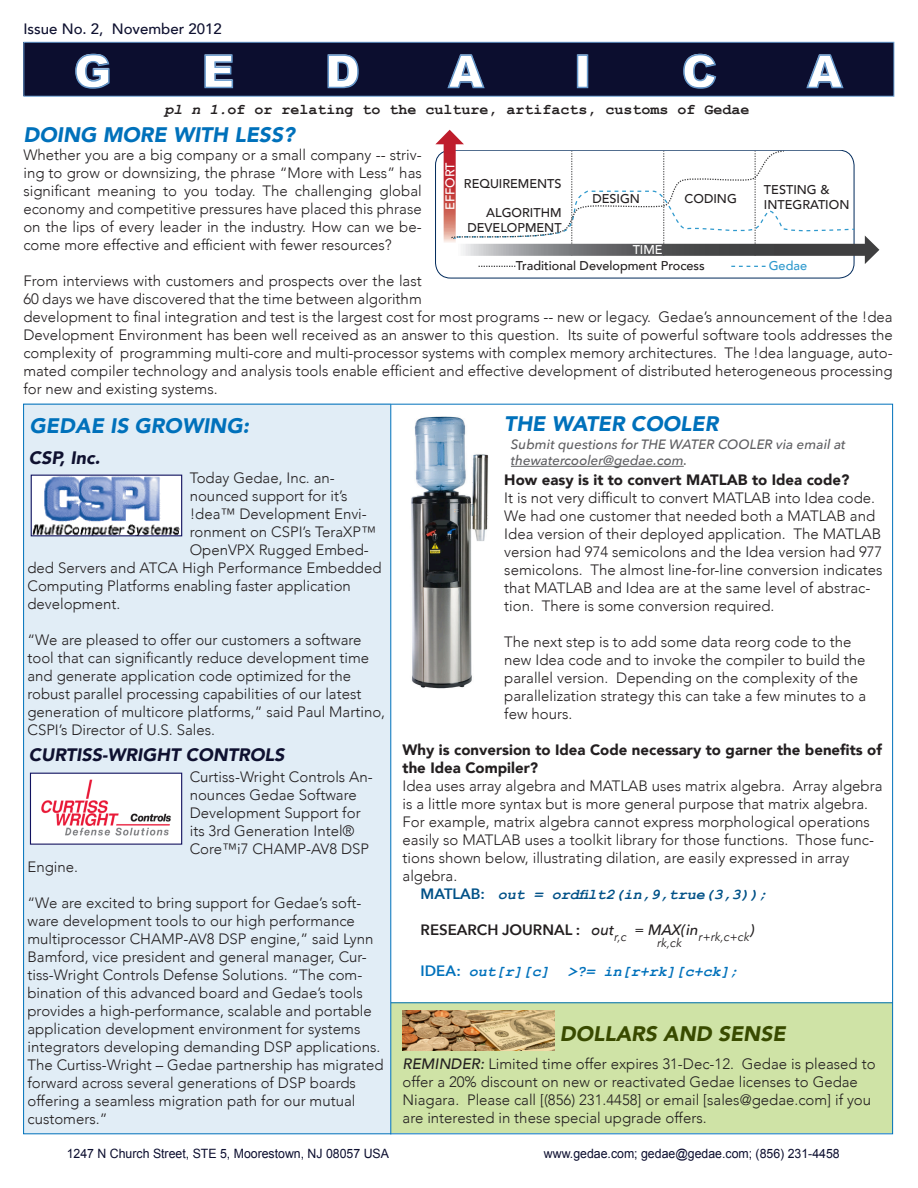
<style>
.page{position:relative;width:918px;height:1188px;background:#fff}
.page>*{position:absolute;margin:0;border:0;box-sizing:border-box;transform-origin:0 0}
.t1{font:900 45.15px "Arial";color:#fff}
.t2{font:italic 900 21px "Avenir";color:#0071bb}
.t3{font:italic 900 21px "Avenir";color:#394b00}
.t4{font:italic 900 18px "Avenir";color:#0f1130}
.t5{font:300 15px/18px "Avenir";color:#231f20}
.t6{font:900 15px/18px "Avenir";color:#231f20}
.t7{font:700 15px "Courier New";color:#231f20}
.t8{font:600 15px "Avenir Next";color:#231f20}
.t9{font:italic 700 15px "Courier New";color:#005187}
.t10{font:italic 700 15px "Courier New";color:#0071bb}
.t11{font:500 15px "Avenir";color:#0f1130}
.t12{font:italic 500 13.5px/16.2px "Avenir Next";color:#5f5f62}
.t13{font:12.9px "Arial";color:#0c0e2f;scale:.96 1}
.t14{font:500 12.75px/15.1px "Avenir";color:#231f20;text-align:right}
.t15{font:500 12.75px "Avenir";color:#fff}
.t16{font:500 12.75px "Avenir";color:#2f99cd}
.t17{font:italic 12px "Avenir Next";color:#231f20}
.s1{font-style:italic}
.s2{font-family:"Avenir Next";font-weight:600;font-style:normal}
.s3{font-weight:500;font-style:italic}
.s4{font-weight:400}
</style>
<div class="page">
<div style="left:391px;top:1003px;width:502px;height:130px;background:#cfe3a6"></div>
<div style="left:23px;top:404px;width:368px;height:730px;background:#e1edf6"></div>
<hr style="left:391px;top:404px;width:1px;height:730px;background:#0071bb">
<img style="left:411px;top:416px;width:78px;height:273px">
<hr style="left:391px;top:1003px;width:502px;height:1px;background:#0071bb">
<div style="left:24px;top:42px;width:870px;height:54px;background:#0c0e2f"></div>
<div style="left:24px;top:42px;width:870px;height:54px;border:1px solid #69c"></div>
<svg style="left:75px;top:53px;width:35px;height:36px"></svg>
<svg style="left:204px;top:54px;width:30px;height:35px"></svg>
<svg style="left:327px;top:54px;width:32px;height:35px"></svg>
<svg style="left:447px;top:54px;width:38px;height:35px"></svg>
<div style="left:577px;top:54px;width:11px;height:34px;border:1px solid #69c"></div>
<svg style="left:683px;top:53px;width:34px;height:36px"></svg>
<svg style="left:806px;top:54px;width:38px;height:35px"></svg>
<svg style="left:435px;top:130px;width:444px;height:137px"></svg>
<img style="left:32px;top:775px;width:148px;height:68px">
<div style="left:30px;top:773px;width:152px;height:72px;border:1px solid #11125f"></div>
<img style="left:33px;top:477px;width:147px;height:57px">
<div style="left:31px;top:475px;width:151px;height:61px;border:1px solid #11125f"></div>
<img style="left:403px;top:1010px;width:151px;height:41px">
<hr style="left:511px;top:466px;width:173px;height:1px;background:#5f5f62">
<p class="t11" style="left:23px;top:16px;width:200px">Issue No. 2, November 2012</p>
<p class="t1" style="left:74px;top:46px;width:39px">G</p>
<p class="t1" style="left:202px;top:46px;width:34px">E</p>
<p class="t1" style="left:325px;top:46px;width:37px">D</p>
<p class="t1" style="left:448px;top:46px;width:37px">A</p>
<p class="t1" style="left:574px;top:46px;width:19px">I</p>
<p class="t1" style="left:682px;top:46px;width:37px">C</p>
<p class="t1" style="left:807px;top:46px;width:37px">A</p>
<p class="t7" style="left:164px;top:100px;width:587px"><span class="s1">pl n 1.</span>of or relating to the culture, artifacts, customs of Gedae</p>
<p class="t2" style="left:23px;top:118px;width:273px">DOING MORE WITH LESS?</p>
<p class="t5" style="left:23px;top:146px;width:400px;text-align:justify">Whether you are a big company or a small company -- striv&shy;ing to grow or downsizing, the phrase “More with Less” has significant meaning to you today. The challenging global economy and competitive pressures have placed this phrase on the lips of every leader in the industry. How can we be&shy;come more effective and efficient with fewer resources?</p>
<p class="t5" style="left:23px;top:272px;width:871px">From interviews with customers and prospects over the last<br>60 days we have discovered that the time between algorithm<br>development to final integration and test is the largest cost for most programs -- new or legacy. Gedae’s announcement of the !dea Development Environment has been well received as an answer to this question. Its suite of powerful software tools addresses the complexity of programming multi-core and multi-processor systems with complex memory architectures. The !dea language, auto&shy;mated compiler technology and analysis tools enable efficient and effective development of distributed heterogeneous processing for new and existing systems.</p>
<p class="t15" style="left:439px;top:210px;width:49px;rotate:-90deg">EFFORT</p>
<p class="t14" style="left:464px;top:176px;width:99px">REQUIREMENTS</p>
<p class="t14" style="left:467px;top:204px;width:96px">ALGORITHM<br>DEVELOPMENT</p>
<p class="t14" style="left:764px;top:181px;width:87px;text-align:left">TESTING &amp;<br>INTEGRATION</p>
<p class="t14" style="left:592px;top:190px;width:49px">DESIGN</p>
<p class="t14" style="left:685px;top:190px;width:54px">CODING</p>
<p class="t15" style="left:633px;top:239px;width:32px">TIME</p>
<p class="t14" style="left:516px;top:257px;width:190px">Traditional Development Process</p>
<p class="t16" style="left:769px;top:254px;width:40px">Gedae</p>
<p class="t2" style="left:30px;top:408px;width:221px">GEDAE IS GROWING:</p>
<p class="t4" style="left:29px;top:442px;width:73px">CSP, Inc.</p>
<p class="t5" style="left:190px;top:468px;width:147px">Today Gedae, Inc. an-</p>
<p class="t5" style="left:190px;top:486px;width:159px">nounced support for it’s</p>
<p class="t5" style="left:190px;top:504px;width:179px">!dea™ Development Envi-</p>
<p class="t5" style="left:190px;top:522px;width:188px">ronment on CSPI’s TeraXP™</p>
<p class="t5" style="left:190px;top:540px;width:181px">OpenVPX Rugged Embed-</p>
<p class="t5" style="left:27px;top:558px;width:356px">ded Servers and ATCA High Performance Embedded</p>
<p class="t5" style="left:27px;top:576px;width:325px">Computing Platforms enabling faster application</p>
<p class="t5" style="left:27px;top:594px;width:94px">development.</p>
<p class="t5" style="left:27px;top:630px;width:359px">“We are pleased to offer our customers a software tool that can significantly reduce development time and generate application code optimized for the robust parallel processing capabilities of our latest generation of multicore platforms,” said Paul Martino, CSPI’s Director of U.S. Sales.</p>
<p class="t4" style="left:29px;top:740px;width:257px">CURTISS-WRIGHT CONTROLS</p>
<p class="t5" style="left:190px;top:768px;width:185px">Curtiss-Wright Controls An&shy;nounces Gedae Software<br>Development Support for its 3rd Generation Intel®<br>Core™i7 CHAMP-AV8 DSP</p>
<p class="t5" style="left:27px;top:858px;width:52px">Engine.</p>
<p class="t5" style="left:27px;top:894px;width:358px">“We are excited to bring support for Gedae’s soft&shy;ware development tools to our high performance multiprocessor CHAMP-AV8 DSP engine,” said Lynn Bamford, vice president and general manager, Cur&shy;tiss-Wright Controls Defense Solutions. “The com&shy;bination of this advanced board and Gedae’s tools provides a high-performance, scalable and portable application development environment for systems integrators developing demanding DSP applications.<br>The Curtiss-Wright – Gedae partnership has migrated forward across several generations of DSP boards offering a seamless migration path for our mutual customers.”</p>
<p class="t2" style="left:504px;top:407px;width:216px">THE WATER COOLER</p>
<p class="t12" style="left:511px;top:436px;width:336px">Submit questions for THE WATER COOLER via email at thewatercooler@gedae.com.</p>
<p class="t6" style="left:504px;top:470px;width:347px">How easy is it to convert MATLAB to Idea code?</p>
<p class="t5" style="left:504px;top:488px;width:380px">It is not very difficult to convert MATLAB into Idea code.<br>We had one customer that needed both a MATLAB and Idea version of their deployed application. The MATLAB version had 974 semicolons and the Idea version had 977 semicolons. The almost line-for-line conversion indicates that MATLAB and Idea are at the same level of abstrac&shy;tion. There is some conversion required.</p>
<p class="t5" style="left:504px;top:632px;width:363px">The next step is to add some data reorg code to the new Idea code and to invoke the compiler to build the parallel version. Depending on the complexity of the parallelization strategy this can take a few minutes to a few hours.</p>
<p class="t6" style="left:403px;top:740px;width:481px">Why is conversion to Idea Code necessary to garner the benefits of the Idea Compiler?</p>
<p class="t5" style="left:403px;top:776px;width:481px">Idea uses array algebra and MATLAB uses matrix algebra. Array algebra is a little more syntax but is more general purpose that matrix algebra.<br>For example, matrix algebra cannot express morphological operations easily so MATLAB uses a toolkit library for those functions. Those func&shy;tions shown below, illustrating dilation, are easily expressed in array algebra.</p>
<p class="t9" style="left:421px;top:883px;width:349px"><span class="s2">MATLAB:</span> out = ordfilt2(in,9,true(3,3));</p>
<p class="t8" style="left:421px;top:920px;width:335px">RESEARCH JOURNAL : <span class="s3">out</span><sub>r,c</sub> <span class="s4">=</span> <span class="s3">MAX(in</span><sub>r+rk,c+ck</sub><span class="s3">)</span></p>
<p class="t10" style="left:421px;top:961px;width:320px"><span class="s2">IDEA:</span> out[r][c] &gt;?= in[r+rk][c+ck];</p>
<p class="t17" style="left:657px;top:935px;width:26px">rk,ck</p>
<p class="t3" style="left:560px;top:1016px;width:227px">DOLLARS AND SENSE</p>
<p class="t5" style="left:403px;top:1054px;width:474px"><span class="s3">REMINDER:</span> Limited time offer expires 31-Dec-12. Gedae is pleased to offer a 20% discount on new or reactivated Gedae licenses to Gedae Niagara. Please call [(856) 231.4458] or email [sales@gedae.com] if you are interested in these special upgrade offers.</p>
<p class="t13" style="left:67px;top:1145px;width:337px">1247 N Church Street, STE 5, Moorestown, NJ 08057 USA</p>
<p class="t13" style="left:544px;top:1145px;width:310px">www.gedae.com; gedae@gedae.com; (856) 231-4458</p>
</div>
